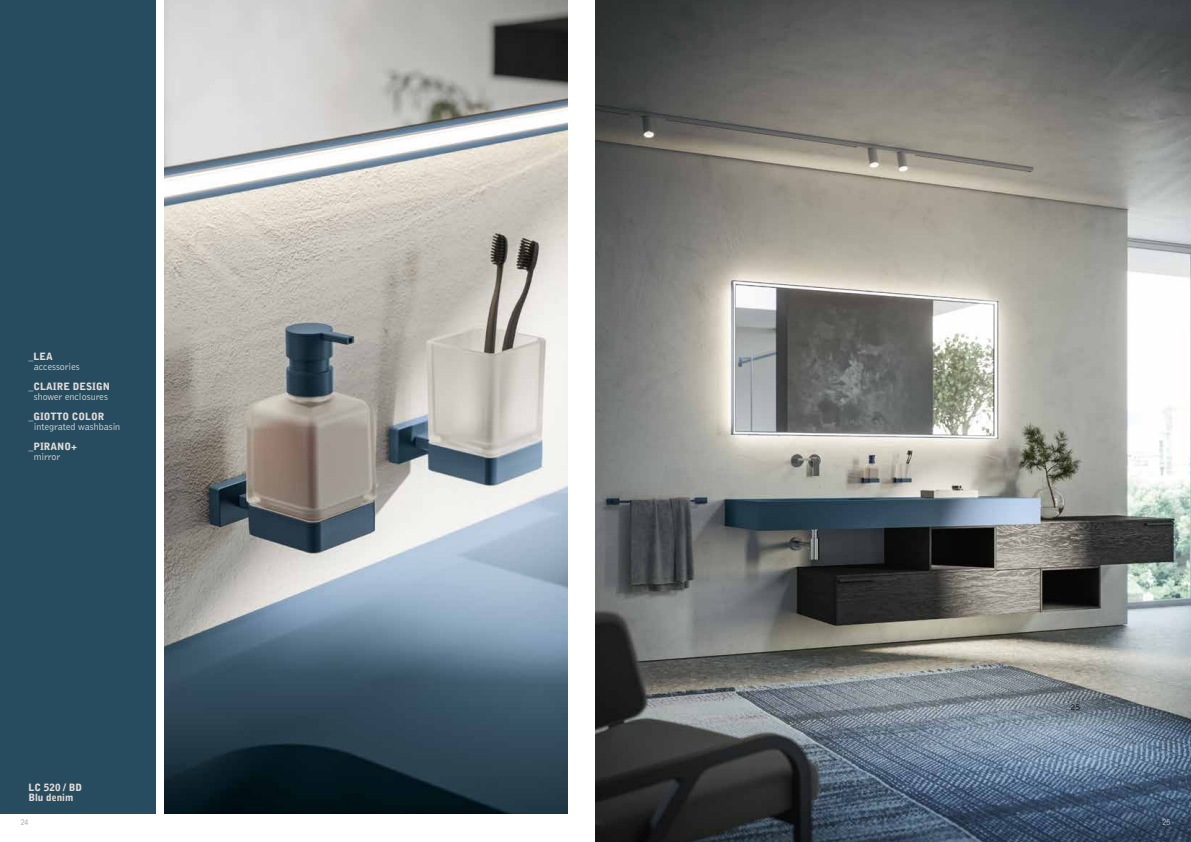
<style>
.page{position:relative;width:1191px;height:842px;background:#fff}
.page>*{position:absolute;margin:0;border:0;box-sizing:border-box;transform-origin:0 0}
.t1{font:900 10px/10px "Bell Gothic Std";color:#e4deda}
.t2{font:300 10px "Bell Gothic Std";color:#e4deda}
.t3{font:300 9px "Bell Gothic Std";color:#000}
.t4{font:300 condensed 8px "Helvetica Neue LT Std";color:#9b958f}
.t5{font:300 condensed 8px "Helvetica Neue LT Std";color:#e4deda}
</style>
<div class="page">
<img style="left:595px;top:0;width:596px;height:842px">
<div style="left:0;top:0;width:156px;height:814px;background:#274c60"></div>
<img style="left:164px;top:0;width:403px;height:814px">
<p class="t1" style="left:28px;top:351px;width:26px">_LEA</p>
<p class="t2" style="left:34px;top:361px;width:47px">accessories</p>
<p class="t1" style="left:28px;top:381px;width:83px">_CLAIRE DESIGN</p>
<p class="t2" style="left:34px;top:391px;width:76px">shower enclosures</p>
<p class="t1" style="left:28px;top:411px;width:78px">_GIOTTO COLOR</p>
<p class="t2" style="left:34px;top:421px;width:88px">integrated washbasin</p>
<p class="t1" style="left:28px;top:441px;width:50px">_PIRANO+</p>
<p class="t2" style="left:34px;top:451px;width:28px">mirror</p>
<p class="t1" style="left:28px;top:782px;width:55px">LC 520 / BD<br>Blu denim</p>
<p class="t3" style="left:1070px;top:702px;width:12px">25</p>
<p class="t4" style="left:21px;top:818px;width:9px">24</p>
<p class="t5" style="left:1162px;top:818px;width:9px">25</p>
</div>
